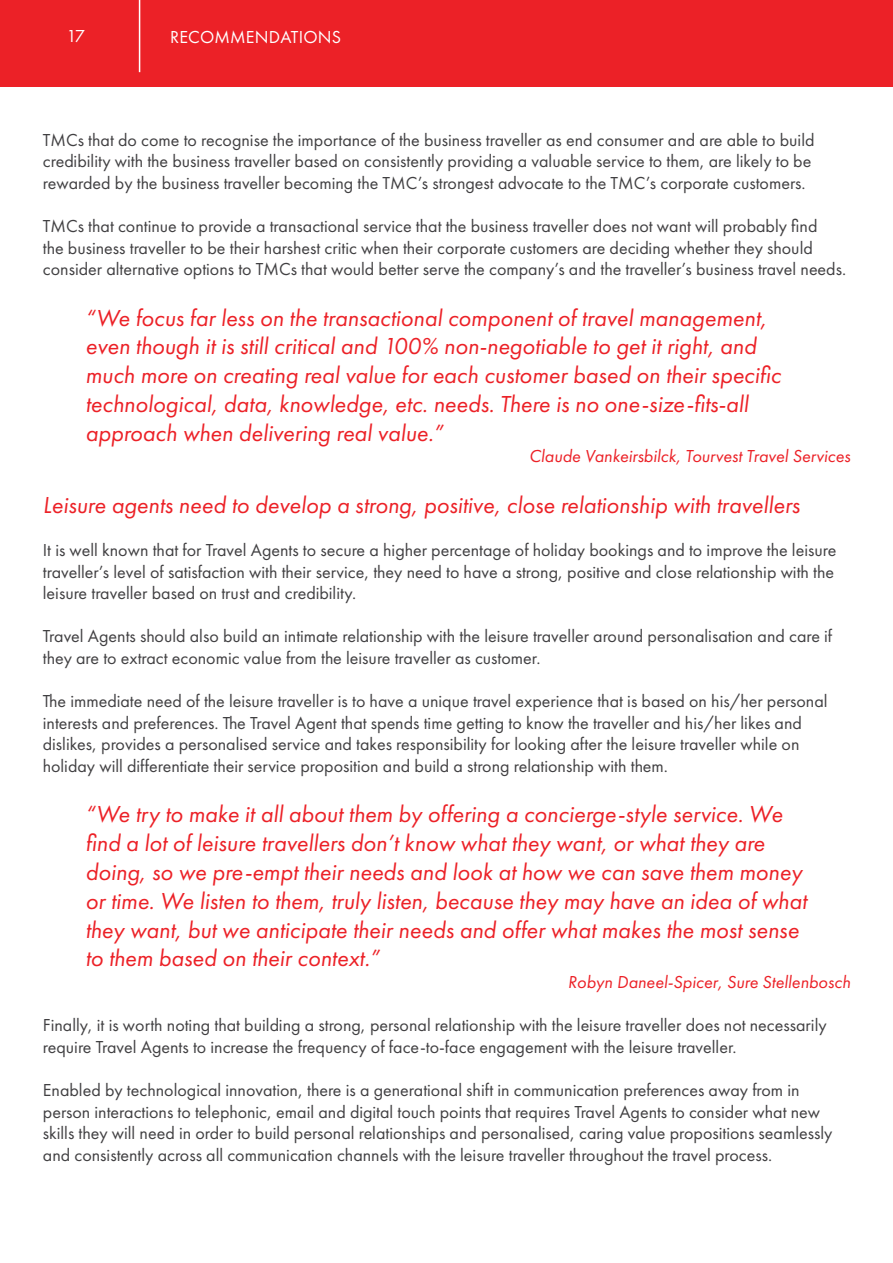
<style>
.page{position:relative;width:893px;height:1263px;background:#fff}
.page>*{position:absolute;margin:0;border:0;box-sizing:border-box;transform-origin:0 0}
.t1{font:italic 24px/28.8px "Futura PT";color:#ec2127}
.t2{font:18px/21.6px "Futura PT";color:#414042}
.t3{font:italic 18px "Futura PT";color:#ec2127}
.t4{font:18px "Futura PT";letter-spacing:.01em;color:#fff}
</style>
<div class="page">
<div style="left:0;top:0;width:893px;height:87px;background:#ec2127"></div>
<hr style="left:139px;top:0;width:1px;height:72px;background:#fff">
<p class="t4" style="left:67px;top:26px;width:20px">17</p>
<p class="t4" style="left:170px;top:26px;width:172px">RECOMMENDATIONS</p>
<p class="t2" style="left:43px;top:129px;width:773px">TMCs that do come to recognise the importance of the business traveller as end consumer and are able to build credibility with the business traveller based on consistently providing a valuable service to them, are likely to be rewarded by the business traveller becoming the TMC’s strongest advocate to the TMC’s corporate customers.</p>
<p class="t2" style="left:43px;top:215px;width:805px">TMCs that continue to provide a transactional service that the business traveller does not want will probably find<br>the business traveller to be their harshest critic when their corporate customers are deciding whether they should consider alternative options to TMCs that would better serve the company’s and the traveller’s business travel needs.</p>
<p class="t1" style="left:85px;top:303px;width:697px">“We focus far less on the transactional component of travel management, even though it is still critical and 100% non-negotiable to get it right, and much more on creating real value for each customer based on their specific technological, data, knowledge, etc. needs. There is no one-size-fits-all approach when delivering real value.”</p>
<p class="t3" style="left:529px;top:446px;width:323px">Claude Vankeirsbilck, Tourvest Travel Services</p>
<h1 class="t1" style="left:43px;top:490px;width:759px">Leisure agents need to develop a strong, positive, close relationship with travellers</h1>
<p class="t2" style="left:43px;top:539px;width:795px">It is well known that for Travel Agents to secure a higher percentage of holiday bookings and to improve the leisure traveller’s level of satisfaction with their service, they need to have a strong, positive and close relationship with the leisure traveller based on trust and credibility.</p>
<p class="t2" style="left:43px;top:625px;width:791px">Travel Agents should also build an intimate relationship with the leisure traveller around personalisation and care if they are to extract economic value from the leisure traveller as customer.</p>
<p class="t2" style="left:43px;top:690px;width:786px">The immediate need of the leisure traveller is to have a unique travel experience that is based on his/her personal interests and preferences. The Travel Agent that spends time getting to know the traveller and his/her likes and dislikes, provides a personalised service and takes responsibility for looking after the leisure traveller while on holiday will differentiate their service proposition and build a strong relationship with them.</p>
<p class="t1" style="left:85px;top:800px;width:723px">“We try to make it all about them by offering a concierge-style service. We find a lot of leisure travellers don’t know what they want, or what they are doing, so we pre-empt their needs and look at how we can save them money or time. We listen to them, truly listen, because they may have an idea of what they want, but we anticipate their needs and offer what makes the most sense to them based on their context.”</p>
<p class="t3" style="left:568px;top:971px;width:284px">Robyn Daneel-Spicer, Sure Stellenbosch</p>
<p class="t2" style="left:43px;top:1014px;width:785px">Finally, it is worth noting that building a strong, personal relationship with the leisure traveller does not necessarily require Travel Agents to increase the frequency of face-to-face engagement with the leisure traveller.</p>
<p class="t2" style="left:43px;top:1079px;width:791px">Enabled by technological innovation, there is a generational shift in communication preferences away from in person interactions to telephonic, email and digital touch points that requires Travel Agents to consider what new skills they will need in order to build personal relationships and personalised, caring value propositions seamlessly and consistently across all communication channels with the leisure traveller throughout the travel process.</p>
</div>
